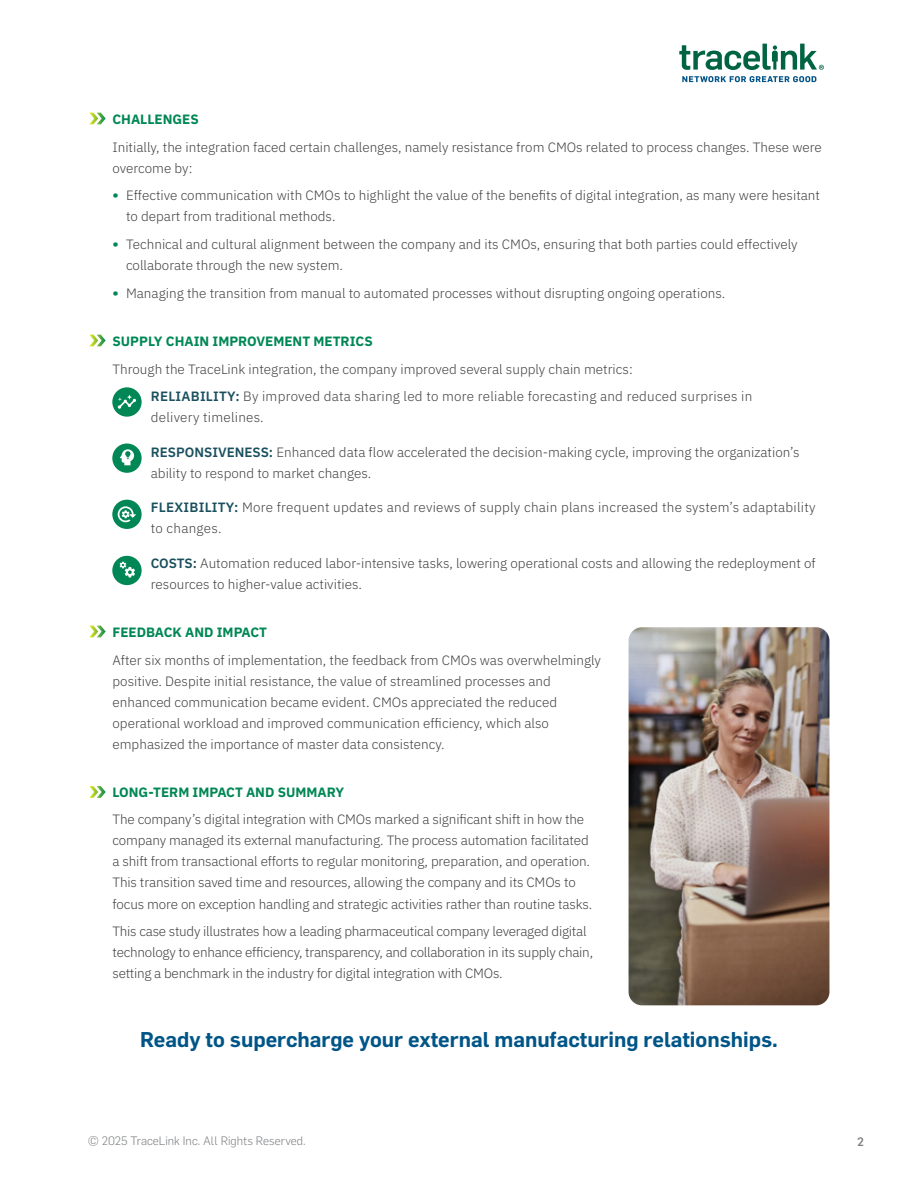
<style>
.page{position:relative;width:918px;height:1188px;background:#fff}
.page>*{position:absolute;margin:0;border:0;box-sizing:border-box;transform-origin:0 0}
.t1{font:600 21px "Flama";color:#005587}
.t2{font:300 13.5px/21px "IBM Plex Sans";color:#414042}
.t3{font:300 13.5px/21px "IBM Plex Sans";letter-spacing:-.02em;color:#414042}
.t4{font:300 13.5px/21px "IBM Plex Sans";letter-spacing:.02em;color:#414042}
.t5{font:700 13.5px "IBM Plex Sans";color:#008755}
.t6{font:300 12px "Flama";color:#808285}
.t7{font:500 12px "Flama";color:#808285}
.s1{font-weight:600;font-size:15px;color:#008755}
.s2{font-weight:600;color:#1a505e}
</style>
<div class="page">
<img style="left:629px;top:627px;width:200px;height:378px">
<svg style="left:89px;top:113px;width:17px;height:11px"></svg>
<svg style="left:89px;top:335px;width:17px;height:11px"></svg>
<svg style="left:89px;top:626px;width:17px;height:11px"></svg>
<svg style="left:89px;top:786px;width:17px;height:12px"></svg>
<div style="left:112px;top:556px;width:30px;height:29px;background:#008755;border-radius:50%"></div>
<svg style="left:120px;top:562px;width:15px;height:15px"></svg>
<div style="left:112px;top:387px;width:30px;height:30px;background:#008755;border-radius:50%"></div>
<svg style="left:118px;top:395px;width:18px;height:14px"></svg>
<div style="left:112px;top:500px;width:30px;height:29px;background:#008755;border-radius:50%"></div>
<svg style="left:118px;top:506px;width:18px;height:16px"></svg>
<div style="left:112px;top:444px;width:30px;height:29px;background:#008755;border-radius:50%"></div>
<svg style="left:120px;top:449px;width:14px;height:16px"></svg>
<svg style="left:682px;top:76px;width:134px;height:6px"></svg>
<svg style="left:679px;top:44px;width:145px;height:26px"></svg>
<p class="t5" style="left:112px;top:108px;width:88px">CHALLENGES</p>
<p class="t2" style="left:112px;top:135px;width:711px">Initially, the integration faced certain challenges, namely resistance from CMOs related to process changes. These were overcome by:</p>
<p class="t2" style="left:126px;top:184px;width:696px;text-indent:-14px"><span class="s1">•</span> Effective communication with CMOs to highlight the value of the benefits of digital integration, as many were hesitant to depart from traditional methods.</p>
<p class="t2" style="left:126px;top:233px;width:673px;text-indent:-14px"><span class="s1">•</span> Technical and cultural alignment between the company and its CMOs, ensuring that both parties could effectively collaborate through the new system.</p>
<p class="t2" style="left:112px;top:281px;width:614px"><span class="s1">•</span> Managing the transition from manual to automated processes without disrupting ongoing operations.</p>
<p class="t5" style="left:112px;top:330px;width:262px">SUPPLY CHAIN IMPROVEMENT METRICS</p>
<p class="t2" style="left:151px;top:354px;width:603px;line-height:27.8px;text-indent:-38px">Through the TraceLink integration, the company improved several supply chain metrics:<br><span class="s2">RELIABILITY:</span> By improved data sharing led to more reliable forecasting and reduced surprises in</p>
<p class="t2" style="left:151px;top:406px;width:114px">delivery timelines.</p>
<p class="t2" style="left:151px;top:440px;width:650px"><span class="s2">RESPONSIVENESS:</span> Enhanced data flow accelerated the decision-making cycle, improving the organization’s ability to respond to market changes.</p>
<p class="t4" style="left:151px;top:496px;width:666px"><span class="s2">FLEXIBILITY:</span> More frequent updates and reviews of supply chain plans increased the system’s adaptability to changes.</p>
<p class="t2" style="left:151px;top:552px;width:666px"><span class="s2">COSTS:</span> Automation reduced labor-intensive tasks, lowering operational costs and allowing the redeployment of resources to higher-value activities.</p>
<p class="t5" style="left:112px;top:621px;width:156px">FEEDBACK AND IMPACT</p>
<p class="t2" style="left:112px;top:648px;width:490px">After six months of implementation, the feedback from CMOs was overwhelmingly positive. Despite initial resistance, the value of streamlined processes and enhanced communication became evident. CMOs appreciated the reduced operational workload and improved communication efficiency, which also emphasized the importance of master data consistency.</p>
<p class="t5" style="left:112px;top:781px;width:233px">LONG-TERM IMPACT AND SUMMARY</p>
<p class="t2" style="left:112px;top:808px;width:481px">The company’s digital integration with CMOs marked a significant shift in how the company managed its external manufacturing. The process automation facilitated a shift from transactional efforts to regular monitoring, preparation, and operation.<br>This transition saved time and resources, allowing the company and its CMOs to focus more on exception handling and strategic activities rather than routine tasks.</p>
<p class="t3" style="left:112px;top:920px;width:482px">This case study illustrates how a leading pharmaceutical company leveraged digital technology to enhance efficiency, transparency, and collaboration in its supply chain, setting a benchmark in the industry for digital integration with CMOs.</p>
<h1 class="t1" style="left:140px;top:1024px;width:639px">Ready to supercharge your external manufacturing relationships.</h1>
<p class="t6" style="left:88px;top:1133px;width:220px">© 2025 TraceLink Inc. All Rights Reserved.</p>
<p class="t7" style="left:857px;top:1134px;width:8px">2</p>
</div>
